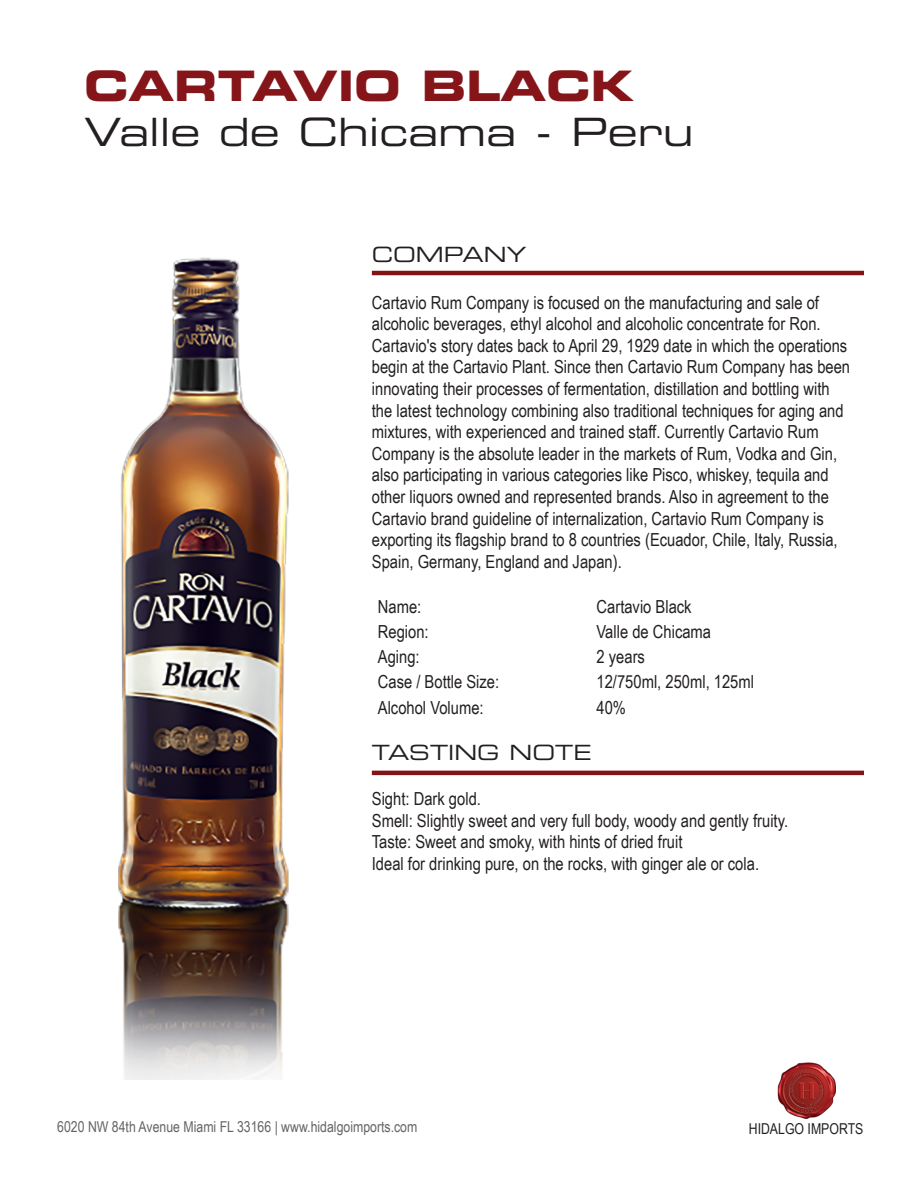
<style>
.page{position:relative;width:918px;height:1188px;background:#fff}
.page>*{position:absolute;margin:0;border:0;box-sizing:border-box;transform-origin:0 0}
.t1{font:42px "Eurostile LT Std Bold Ex 2";color:#851518}
.t2{font:39px "Eurostile LT Std Ex 2";color:#231f20}
.t3{font:21px "Eurostile LT Std Ex 2";color:#231f20}
.t4{font:18px/21.6px "Arial Narrow";color:#231f20}
.t5{font:15px "Arial Narrow";color:#231f20}
</style>
<div class="page">
<img style="left:777px;top:1062px;width:59px;height:57px">
<img style="left:118px;top:257px;width:171px;height:823px">
<hr style="left:372px;top:771px;width:492px;height:4px;background:#821416">
<hr style="left:372px;top:271px;width:492px;height:4px;background:#821416">
<p class="t1" style="left:84px;top:56px;width:552px">CARTAVIO BLACK</p>
<p class="t2" style="left:84px;top:105px;width:611px">Valle de Chicama - Peru</p>
<p class="t3" style="left:372px;top:240px;width:156px">COMPANY</p>
<p class="t4" style="left:372px;top:291px;width:450px">Cartavio Rum Company is focused on the manufacturing and sale of alcoholic beverages, ethyl alcohol and alcoholic concentrate for Ron.</p>
<p class="t4" style="left:372px;top:334px;width:480px">Cartavio's story dates back to April 29, 1929 date in which the operations begin at the Cartavio Plant. Since then Cartavio Rum Company has been innovating their processes of fermentation, distillation and bottling with the latest technology combining also traditional techniques for aging and mixtures, with experienced and trained staff. Currently Cartavio Rum Company is the absolute leader in the markets of Rum, Vodka and Gin, also participating in various categories like Pisco, whiskey, tequila and other liquors owned and represented brands. Also in agreement to the Cartavio brand guideline of internalization, Cartavio Rum Company is exporting its flagship brand to 8 countries (Ecuador, Chile, Italy, Russia, Spain, Germany, England and Japan).</p>
<p class="t4" style="left:378px;top:595px;width:45px">Name:</p>
<p class="t4" style="left:597px;top:595px;width:97px">Cartavio Black</p>
<p class="t4" style="left:378px;top:620px;width:52px">Region:</p>
<p class="t4" style="left:597px;top:620px;width:116px">Valle de Chicama</p>
<p class="t4" style="left:378px;top:646px;width:43px">Aging:</p>
<p class="t4" style="left:597px;top:646px;width:50px">2 years</p>
<p class="t4" style="left:378px;top:671px;width:123px">Case / Bottle Size:</p>
<p class="t4" style="left:597px;top:671px;width:159px">12/750ml, 250ml, 125ml</p>
<p class="t4" style="left:378px;top:696px;width:107px">Alcohol Volume:</p>
<p class="t4" style="left:597px;top:696px;width:31px">40%</p>
<p class="t3" style="left:372px;top:738px;width:221px">TASTING NOTE</p>
<p class="t4" style="left:372px;top:787px;width:111px">Sight: Dark gold.</p>
<p class="t4" style="left:372px;top:809px;width:418px">Smell: Slightly sweet and very full body, woody and gently fruity.</p>
<p class="t4" style="left:372px;top:831px;width:312px">Taste: Sweet and smoky, with hints of dried fruit</p>
<p class="t4" style="left:372px;top:852px;width:389px">Ideal for drinking pure, on the rocks, with ginger ale or cola.</p>
<p class="t5" style="left:57px;top:1116px;width:362px">6020 NW 84th Avenue Miami FL 33166 | www.hidalgoimports.com</p>
<p class="t5" style="left:749px;top:1118px;width:116px">HIDALGO IMPORTS</p>
</div>
